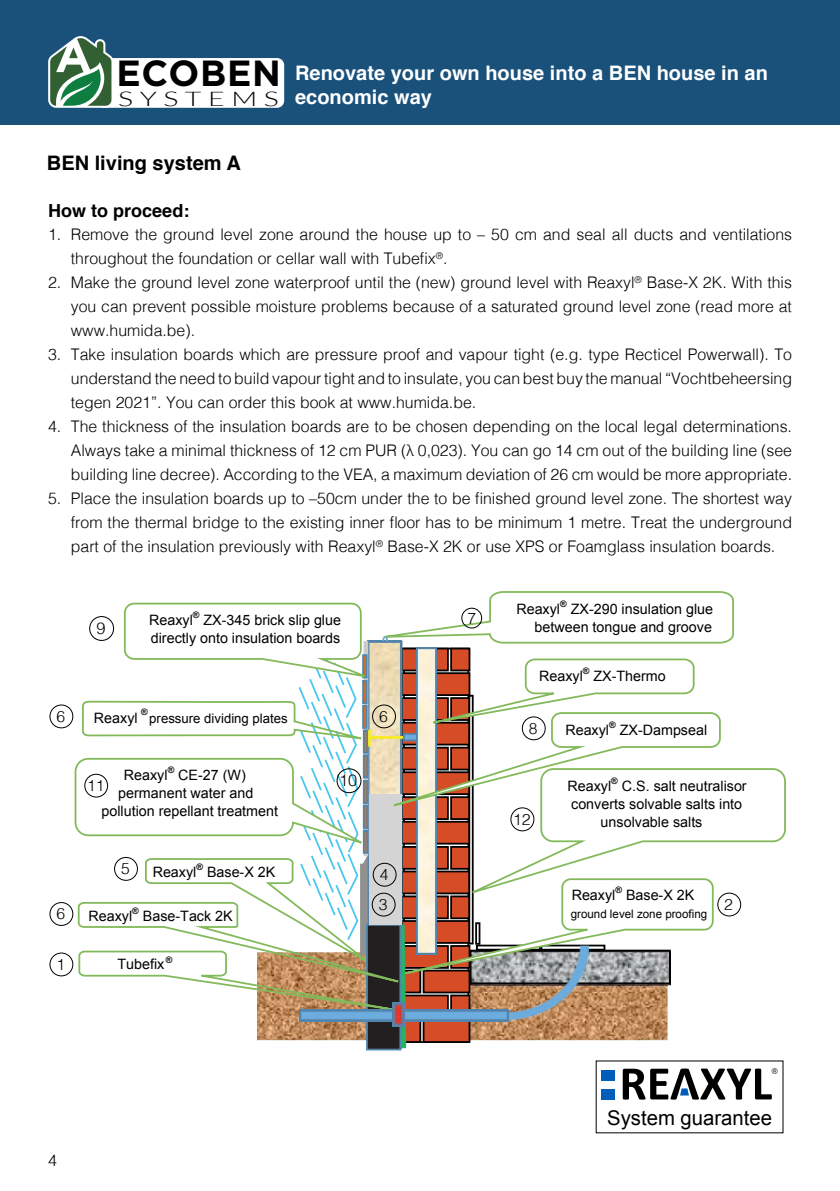
<style>
.page{position:relative;width:840px;height:1191px;background:#fff}
.page>*{position:absolute;margin:0;border:0;box-sizing:border-box;transform-origin:0 0}
.t1{font:700 36.4px "Gotham";letter-spacing:.02em;color:#000}
.t2{font:300 20.2px "Lato";letter-spacing:.23em;color:#000;scale:1.41 1}
.t3{font:20.2px "Arial";color:#000}
.Sectie_Titel{font:700 20px/24px "Helvetica";color:#fff}
.reaxyl_doorlopend_te{font:700 20px "Helvetica";color:#000}
.reaxyl_doorlopend_te-2{font:700 18px "Helvetica";color:#000}
.reaxyl_doorlopend_te-3{font:300 16.4px "Helvetica";color:#000}
.t4{font:300 16px/24px "Helvetica";color:#000;text-align:justify}
.reaxyl_doorlopend_te-4{font:300 15.8px "Helvetica";color:#000}
.reaxyl_doorlopend_te-5{font:300 15.6px "Helvetica";color:#000}
.t5{font:14.2px/17.8px "Arial";color:#010101;text-align:right}
.t6{font:13.2px "Arial";color:#010101}
.t7{font:11.6px "Arial";color:#010101}
.t8{font:700 9px "Arial";color:#010101}
.t9{font:8px "Helvetica";color:#000}
.s1{font-size:14.2px}
</style>
<div class="page">
<svg style="left:74px;top:591px;width:710px;height:460px"></svg>
<svg style="left:329px;top:711px;width:392px;height:112px"></svg>
<img style="left:299px;top:1009px;width:209px;height:12px">
<img style="left:392px;top:1002px;width:12px;height:24px">
<svg style="left:505px;top:942px;width:83px;height:77px;background:#9c978c"></svg>
<div style="left:717px;top:892px;width:23px;height:24px;border:1px solid #000;border-radius:50%"></div>
<div style="left:371px;top:892px;width:24px;height:24px;border:1px solid #000;border-radius:50%"></div>
<div style="left:372px;top:862px;width:24px;height:24px;border:1px solid #000;border-radius:50%"></div>
<div style="left:84px;top:774px;width:24px;height:23px;border:1px solid #000;border-radius:50%"></div>
<div style="left:49px;top:952px;width:24px;height:24px;border:1px solid #000;border-radius:50%"></div>
<div style="left:114px;top:857px;width:24px;height:23px;border:1px solid #000;border-radius:50%"></div>
<div style="left:372px;top:704px;width:24px;height:24px;border:1px solid #000;border-radius:50%"></div>
<div style="left:49px;top:704px;width:24px;height:24px;border:1px solid #000;border-radius:50%"></div>
<div style="left:49px;top:902px;width:24px;height:24px;border:1px solid #000;border-radius:50%"></div>
<div style="left:461px;top:607px;width:21px;height:21px;border:1px solid #000;border-radius:50%"></div>
<div style="left:336px;top:768px;width:25px;height:25px;border:1px solid #000;border-radius:50%"></div>
<div style="left:89px;top:616px;width:25px;height:25px;border:1px solid #000;border-radius:50%"></div>
<div style="left:521px;top:716px;width:24px;height:24px;border:1px solid #000;border-radius:50%"></div>
<div style="left:510px;top:807px;width:24px;height:24px;border:1px solid #000;border-radius:50%"></div>
<div style="left:0;top:0;width:839px;height:125px;background:#19517b"></div>
<div style="left:97px;top:58px;width:187px;height:50px;background:#fff;border-radius:7px"></div>
<svg style="left:48px;top:36px;width:65px;height:72px;background:#6a967f"></svg>
<svg style="left:622px;top:1068px;width:149px;height:31px"></svg>
<div style="left:601px;top:1069px;width:13px;height:11px;background:#005db9"></div>
<div style="left:601px;top:1088px;width:13px;height:11px;background:#005db9"></div>
<p class="t1" style="left:116px;top:52px;width:166px">ECOBEN</p>
<p class="t2" style="left:118px;top:87px;width:115px">SYSTEMS</p>
<p class="Sectie_Titel" style="left:295px;top:61px;width:474px">Renovate your own house into a BEN house in an economic way</p>
<p class="reaxyl_doorlopend_te" style="left:47px;top:147px;width:195px">BEN living system A</p>
<p class="t1" style="left:116px;top:155px;width:166px">ECOBEN</p>
<p class="reaxyl_doorlopend_te-2" style="left:48px;top:196px;width:143px">How to proceed:</p>
<p class="t4" style="left:71px;top:221px;width:722px;text-indent:-23px">1. Remove the ground level zone around the house up to – 50 cm and seal all ducts and ventilations throughout the foundation or cellar wall with Tubefix<sup>®</sup>.</p>
<p class="t4" style="left:71px;top:269px;width:722px;text-indent:-23px">2. Make the ground level zone waterproof until the (new) ground level with Reaxyl<sup>®</sup> Base-X 2K. With this you can prevent possible moisture problems because of a saturated ground level zone (read more at www.humida.be).</p>
<p class="t4" style="left:71px;top:341px;width:722px;text-indent:-23px">3. Take insulation boards which are pressure proof and vapour tight (e.g. type Recticel Powerwall). To understand the need to build vapour tight and to insulate, you can best buy the manual “Vochtbeheersing tegen 2021”. You can order this book at www.humida.be.</p>
<p class="t4" style="left:71px;top:413px;width:722px;text-indent:-23px">4. The thickness of the insulation boards are to be chosen depending on the local legal determinations.<br>Always take a minimal thickness of 12 cm PUR (λ 0,023). You can go 14 cm out of the building line (see building line decree). According to the VEA, a maximum deviation of 26 cm would be more appropriate.</p>
<p class="t4" style="left:71px;top:485px;width:722px;text-indent:-23px">5. Place the insulation boards up to –50cm under the to be finished ground level zone. The shortest way from the thermal bridge to the existing inner floor has to be minimum 1 metre. Treat the underground part of the insulation previously with Reaxyl<sup>®</sup> Base-X 2K or use XPS or Foamglass insulation boards.</p>
<p class="t1" style="left:116px;top:258px;width:166px">ECOBEN</p>
<p class="t2" style="left:118px;top:293px;width:115px">SYSTEMS</p>
<p class="t1" style="left:116px;top:360px;width:166px">ECOBEN</p>
<p class="t2" style="left:118px;top:396px;width:115px">SYSTEMS</p>
<p class="reaxyl_doorlopend_te-3" style="left:96px;top:614px;width:11px">9</p>
<p class="t8" style="left:193px;top:608px;width:8px">®</p>
<p class="t5" style="left:151px;top:611px;width:192px">ZX-345 brick slip glue<br>directly onto insulation boards</p>
<p class="t5" style="left:149px;top:611px;width:45px">Reaxyl</p>
<p class="t8" style="left:141px;top:706px;width:8px">®</p>
<p class="reaxyl_doorlopend_te-5" style="left:56px;top:703px;width:10px">6</p>
<p class="reaxyl_doorlopend_te-5" style="left:379px;top:703px;width:10px">6</p>
<p class="t6" style="left:94px;top:709px;width:195px"><span class="s1">Reaxyl</span> pressure dividing plates</p>
<p class="t8" style="left:167px;top:764px;width:8px">®</p>
<p class="t5" style="left:178px;top:766px;width:69px">CE-27 (W)</p>
<p class="t5" style="left:118px;top:784px;width:137px">permanent water and</p>
<p class="t5" style="left:101px;top:802px;width:178px">pollution repellant treatment</p>
<p class="t5" style="left:124px;top:766px;width:45px">Reaxyl</p>
<p class="reaxyl_doorlopend_te-5" style="left:87px;top:772px;width:19px">11</p>
<p class="reaxyl_doorlopend_te-3" style="left:339px;top:766px;width:20px">10</p>
<p class="reaxyl_doorlopend_te-5" style="left:121px;top:855px;width:10px">5</p>
<p class="t8" style="left:196px;top:860px;width:8px">®</p>
<p class="t5" style="left:207px;top:863px;width:70px">Base-X 2K</p>
<p class="t5" style="left:153px;top:863px;width:45px">Reaxyl</p>
<p class="reaxyl_doorlopend_te-5" style="left:379px;top:861px;width:10px">4</p>
<p class="reaxyl_doorlopend_te-5" style="left:467px;top:605px;width:10px">7</p>
<p class="t8" style="left:560px;top:598px;width:8px">®</p>
<p class="t5" style="left:534px;top:600px;width:180px">ZX-290 insulation glue between tongue and groove</p>
<p class="t5" style="left:516px;top:600px;width:45px">Reaxyl</p>
<p class="t8" style="left:582px;top:665px;width:8px">®</p>
<p class="t5" style="left:539px;top:667px;width:45px">Reaxyl</p>
<p class="t5" style="left:593px;top:667px;width:74px">ZX-Thermo</p>
<p class="reaxyl_doorlopend_te-5" style="left:528px;top:715px;width:10px">8</p>
<p class="reaxyl_doorlopend_te-4" style="left:513px;top:805px;width:19px">12</p>
<p class="t8" style="left:608px;top:718px;width:8px">®</p>
<p class="t5" style="left:565px;top:721px;width:45px">Reaxyl</p>
<p class="t5" style="left:619px;top:721px;width:89px">ZX-Dampseal</p>
<p class="t8" style="left:611px;top:774px;width:8px">®</p>
<p class="t5" style="left:621px;top:777px;width:126px">C.S. salt neutralisor</p>
<p class="t5" style="left:571px;top:795px;width:172px">converts solvable salts into</p>
<p class="t5" style="left:600px;top:813px;width:103px">unsolvable salts</p>
<p class="t5" style="left:567px;top:777px;width:45px">Reaxyl</p>
<p class="reaxyl_doorlopend_te-5" style="left:56px;top:900px;width:10px">6</p>
<p class="reaxyl_doorlopend_te-5" style="left:56px;top:951px;width:10px">1</p>
<p class="t8" style="left:132px;top:904px;width:8px">®</p>
<p class="t5" style="left:143px;top:907px;width:91px">Base-Tack 2K</p>
<p class="t8" style="left:166px;top:953px;width:8px">®</p>
<p class="t5" style="left:88px;top:907px;width:45px">Reaxyl</p>
<p class="t5" style="left:117px;top:955px;width:48px">Tubefix</p>
<p class="t4" style="left:48px;top:1147px;width:10px">4</p>
<p class="t8" style="left:615px;top:883px;width:8px">®</p>
<p class="t5" style="left:625px;top:886px;width:70px">Base-X 2K</p>
<p class="t5" style="left:571px;top:886px;width:45px">Reaxyl</p>
<p class="reaxyl_doorlopend_te-5" style="left:378px;top:891px;width:10px">3</p>
<p class="reaxyl_doorlopend_te-5" style="left:723px;top:891px;width:10px">2</p>
<p class="t7" style="left:570px;top:906px;width:138px">ground level zone proofing</p>
<p class="t9" style="left:771px;top:1065px;width:7px">®</p>
<p class="t3" style="left:607px;top:1104px;width:166px">System guarantee</p>
</div>
